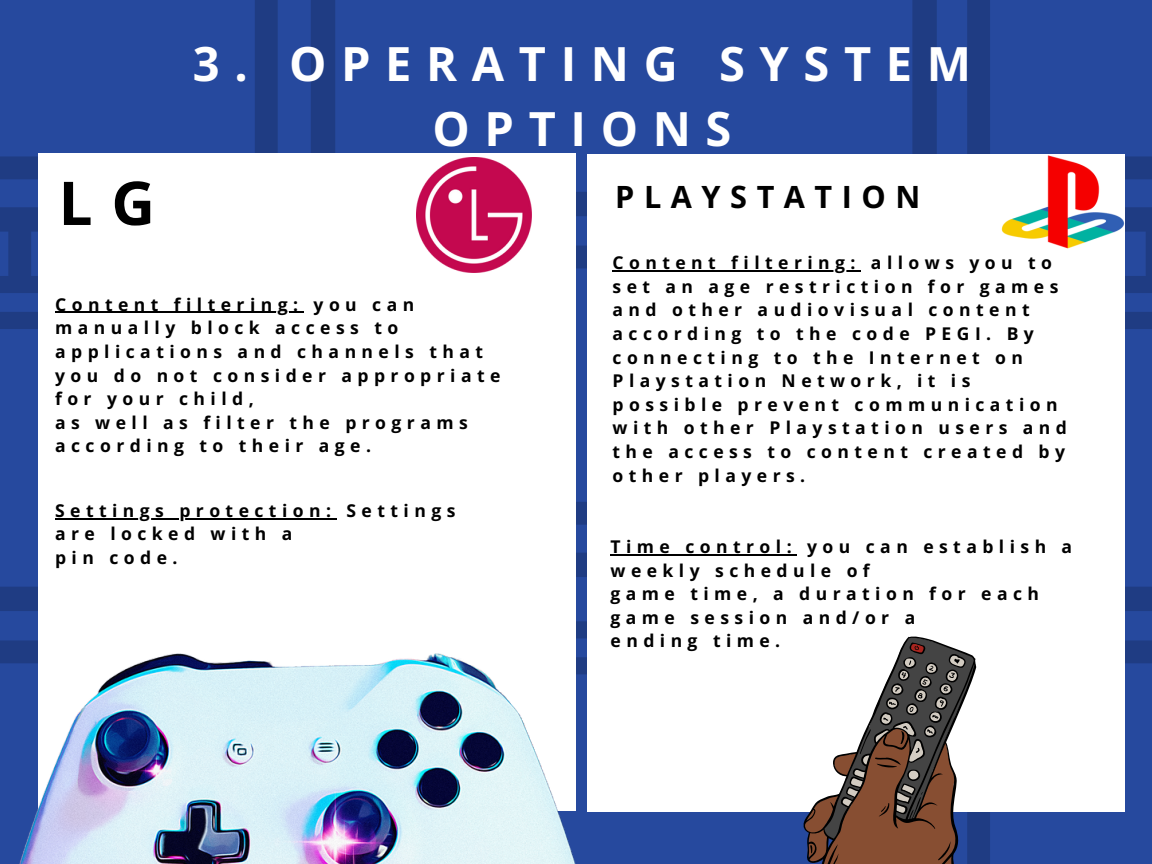
<style>
.page{position:relative;width:1152px;height:864px;background:#26499e}
.page>*{position:absolute;margin:0;border:0;box-sizing:border-box;transform-origin:0 0}
.t1{font:700 60.3px "Open Sans";color:#000}
.t2{font:700 47.1px/65.7px "Open Sans";letter-spacing:.31em;color:#fff;text-align:center}
.t3{font:700 30.75px "Open Sans";letter-spacing:.31em;color:#000}
.t4{font:700 17.55px/23.7px "Open Sans";letter-spacing:.31em;color:#000}
</style>
<div class="page">
<svg style="left:575px;top:246px;width:13px;height:282px"></svg>
<svg style="left:575px;top:553px;width:13px;height:101px"></svg>
<svg style="left:38px;top:0;width:297px;height:207px"></svg>
<svg style="left:0;top:0;width:281px;height:183px"></svg>
<svg style="left:0;top:207px;width:39px;height:123px"></svg>
<svg style="left:0;top:587px;width:39px;height:53px"></svg>
<svg style="left:912px;top:0;width:55px;height:155px"></svg>
<svg style="left:967px;top:0;width:185px;height:179px"></svg>
<svg style="left:1124px;top:207px;width:28px;height:123px"></svg>
<svg style="left:1124px;top:587px;width:28px;height:53px"></svg>
<svg style="left:976px;top:640px;width:176px;height:224px"></svg>
<div style="left:588px;top:155px;width:536px;height:657px;background:#fff"></div>
<div style="left:39px;top:153px;width:536px;height:657px;background:#fff"></div>
<img style="left:417px;top:158px;width:115px;height:114px">
<img style="left:1001px;top:155px;width:124px;height:94px">
<img style="left:0;top:654px;width:588px;height:210px">
<svg style="left:803px;top:636px;width:173px;height:228px"></svg>
<hr style="left:55px;top:312px;width:249px;height:1px;background:#000">
<hr style="left:55px;top:518px;width:282px;height:1px;background:#000">
<hr style="left:613px;top:270px;width:248px;height:1px;background:#000">
<hr style="left:611px;top:554px;width:186px;height:1px;background:#000">
<p class="t1" style="left:59px;top:161px;width:98px">L G</p>
<p class="t2" style="left:193px;top:30px;width:780px">3. OPERATING SYSTEM<br>OPTIONS</p>
<p class="t3" style="left:615px;top:175px;width:307px">PLAYSTATION</p>
<p class="t4" style="left:55px;top:292px;width:361px">Content filtering: you can manually block access to</p>
<p class="t4" style="left:55px;top:339px;width:447px">applications and channels that you do not consider appropriate for your child,</p>
<p class="t4" style="left:55px;top:410px;width:414px">as well as filter the programs according to their age.</p>
<p class="t4" style="left:55px;top:498px;width:402px">Settings protection: Settings are locked with a</p>
<p class="t4" style="left:55px;top:545px;width:124px">pin code.</p>
<p class="t4" style="left:613px;top:250px;width:456px">Content filtering: allows you to set an age restriction for games and other audiovisual content according to the code PEGI. By connecting to the Internet on<br>Playstation Network, it is possible prevent communication with other Playstation users and the access to content created by other players.</p>
<p class="t4" style="left:611px;top:534px;width:463px">Time control: you can establish a weekly schedule of</p>
<p class="t4" style="left:611px;top:582px;width:430px">game time, a duration for each game session and/or a</p>
<p class="t4" style="left:611px;top:629px;width:171px">ending time.</p>
</div>
